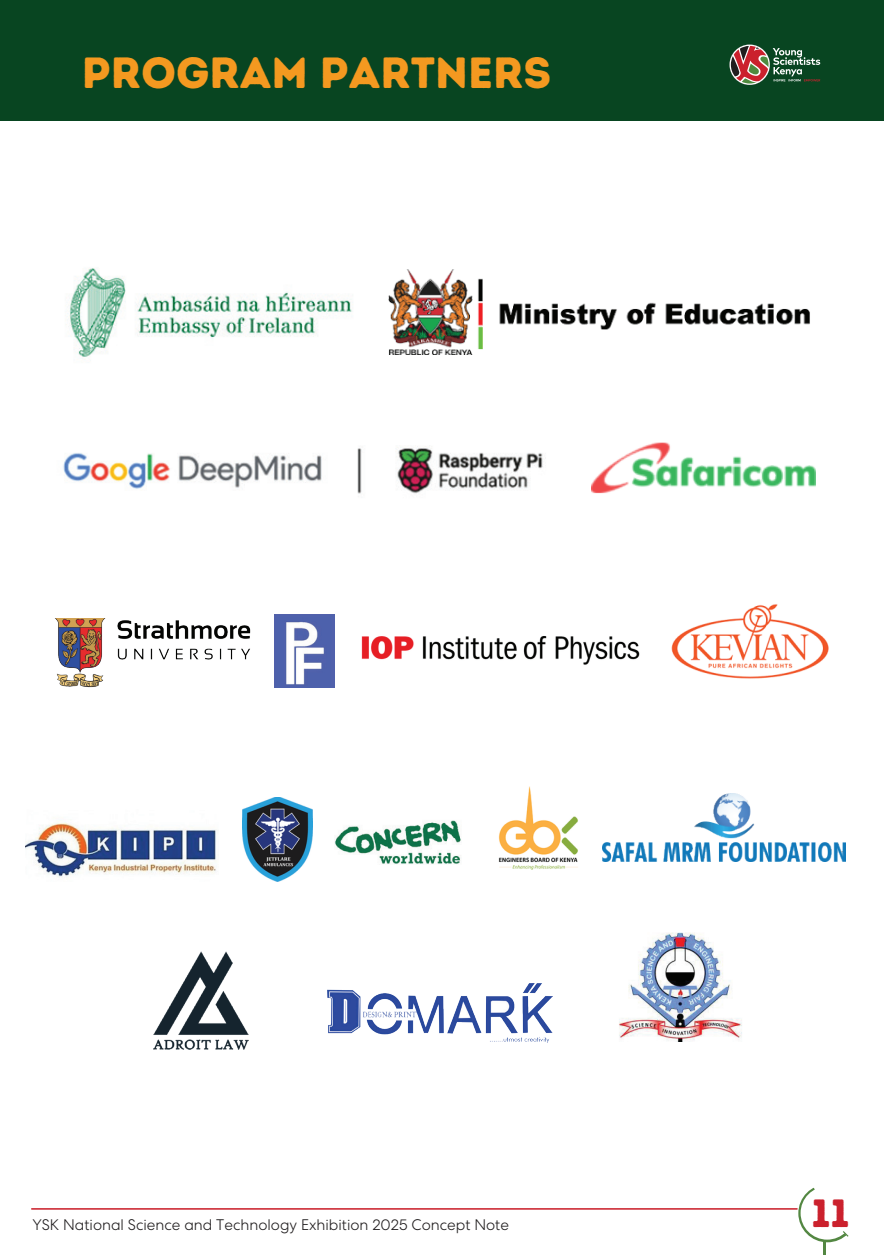
<style>
.page{position:relative;width:884px;height:1255px;background:#fff}
.page>*{position:absolute;margin:0;border:0;box-sizing:border-box;transform-origin:0 0}
.t1{font:43.65px "Intro Rust Base";color:#f49920}
.t2{font:39.45px "Intro Rust Base";color:#cb212d}
.t3{font:300 15.3px "Centra No 2 TRIAL";color:#201d1e}
</style>
<div class="page">
<div style="left:0;top:0;width:883px;height:121px;background:#084521"></div>
<svg style="left:729px;top:44px;width:91px;height:41px"></svg>
<hr style="left:822px;top:1240px;width:3px;height:15px;background:#538742">
<svg style="left:798px;top:1187px;width:50px;height:55px"></svg>
<hr style="left:31px;top:1208px;width:766px;height:1px;background:#cb212d">
<svg style="left:66px;top:268px;width:287px;height:89px"></svg>
<svg style="left:388px;top:269px;width:422px;height:86px"></svg>
<svg style="left:63px;top:446px;width:480px;height:48px"></svg>
<svg style="left:591px;top:442px;width:224px;height:52px"></svg>
<svg style="left:55px;top:618px;width:196px;height:69px"></svg>
<svg style="left:274px;top:614px;width:60px;height:73px;fill:#4f61ac"></svg>
<svg style="left:361px;top:636px;width:279px;height:29px"></svg>
<svg style="left:671px;top:604px;width:158px;height:75px"></svg>
<img style="left:25px;top:821px;width:191px;height:57px">
<svg style="left:242px;top:797px;width:70px;height:85px"></svg>
<svg style="left:335px;top:820px;width:126px;height:44px"></svg>
<svg style="left:498px;top:786px;width:80px;height:83px"></svg>
<svg style="left:602px;top:793px;width:243px;height:69px"></svg>
<img style="left:153px;top:952px;width:96px;height:97px">
<img style="left:328px;top:983px;width:224px;height:59px">
<img style="left:619px;top:932px;width:123px;height:109px">
<h1 class="t1" style="left:82px;top:45px;width:470px">PROGRAM PARTNERS</h1>
<p class="t3" style="left:32px;top:1216px;width:478px">YSK National Science and Technology Exhibition 2025 Concept Note</p>
<h2 class="t2" style="left:811px;top:1188px;width:39px">11</h2>
</div>
